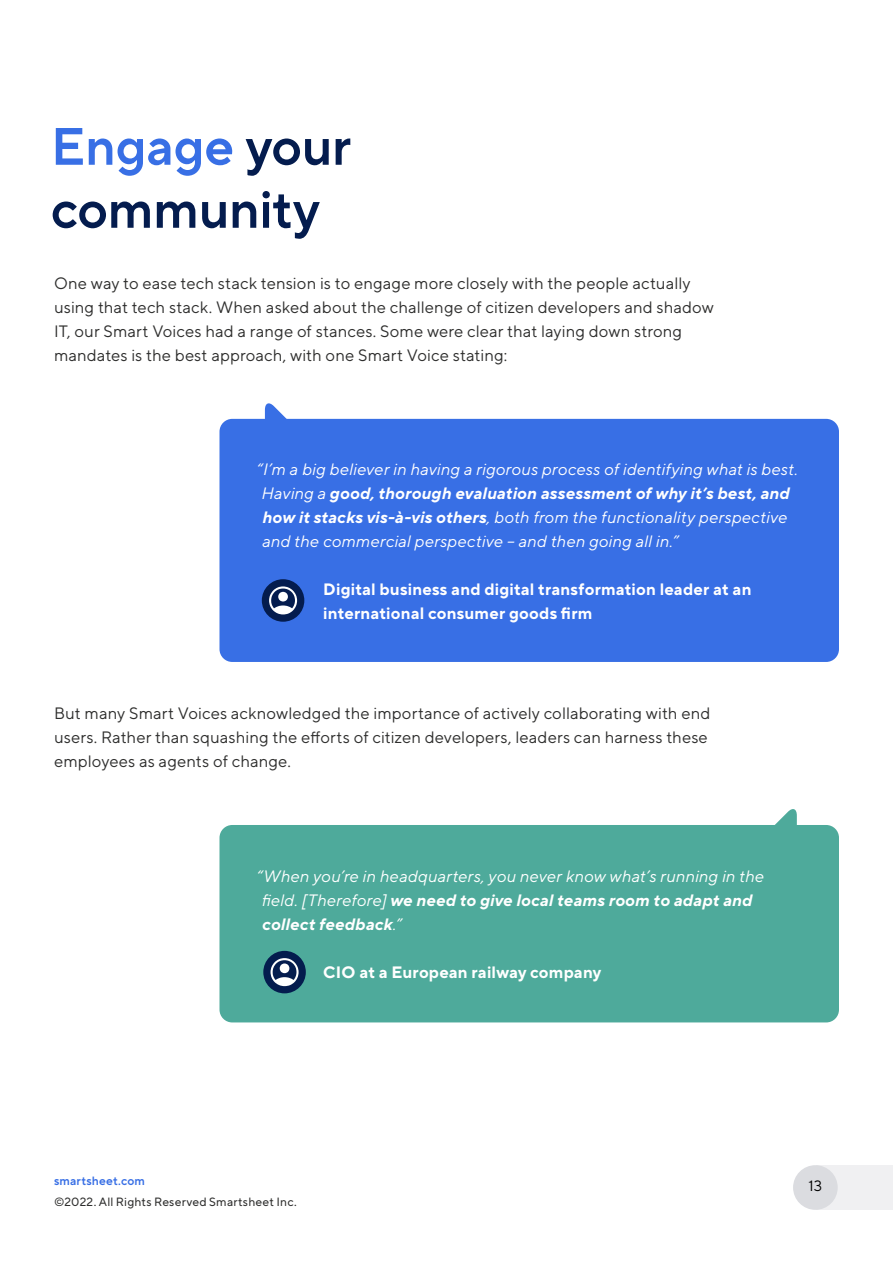
<style>
.page{position:relative;width:893px;height:1263px;background:#fff}
.page>*{position:absolute;margin:0;border:0;box-sizing:border-box;transform-origin:0 0}
.t1{font:600 52.5px/63px "TT Norms Pro";letter-spacing:-.01em;color:#041c4e}
.t2{font:16.5px/24px "TT Norms Pro";letter-spacing:.01em;color:#2e2e2d}
.t3{font:italic 16.5px/24px "TT Norms Pro";letter-spacing:.005em;color:#fff}
.t4{font:700 16.5px/24px "TT Norms Pro";letter-spacing:.01em;color:#fff}
.t5{font:15px "TT Norms Pro";color:#000}
.t6{font:12px "TT Norms Pro";letter-spacing:.015em;color:#2e2e2d}
.t7{font:600 12px "TT Norms Pro";letter-spacing:.015em;color:#386fe5}
.s1{color:#386fe5}
.s2{font-weight:700}
</style>
<div class="page">
<div style="left:816px;top:1165px;width:77px;height:45px;background:#f0f0f2"></div>
<div style="left:793px;top:1165px;width:45px;height:45px;background:#dbdce0;border-radius:50%"></div>
<div style="left:219px;top:419px;width:620px;height:243px;background:#386fe5;border-radius:13px"></div>
<svg style="left:265px;top:403px;width:51px;height:16px"></svg>
<div style="left:262px;top:579px;width:42px;height:43px;background:#041c4e;border-radius:50%"></div>
<svg style="left:269px;top:586px;width:28px;height:28px"></svg>
<div style="left:219px;top:825px;width:620px;height:197px;background:#4eaa9b;border-radius:13px"></div>
<svg style="left:775px;top:809px;width:22px;height:16px"></svg>
<div style="left:263px;top:951px;width:43px;height:42px;background:#041c4e;border-radius:50%"></div>
<svg style="left:271px;top:958px;width:28px;height:28px"></svg>
<p class="t1" style="left:51px;top:111px;width:302px"><span class="s1">Engage</span> your community</p>
<p class="t2" style="left:54px;top:270px;width:661px">One way to ease tech stack tension is to engage more closely with the people actually using that tech stack. When asked about the challenge of citizen developers and shadow IT, our Smart Voices had a range of stances. Some were clear that laying down strong mandates is the best approach, with one Smart Voice stating:</p>
<p class="t3" style="left:256px;top:456px;width:543px">“I’m a big believer in having a rigorous process of identifying what is best.<br>Having a <span class="s2">good, thorough evaluation assessment of why it’s best, and how it stacks vis-à-vis others</span>, both from the functionality perspective and the commercial perspective – and then going all in.”</p>
<p class="t4" style="left:323px;top:576px;width:430px">Digital business and digital transformation leader at an international consumer goods firm</p>
<p class="t2" style="left:54px;top:699px;width:658px">But many Smart Voices acknowledged the importance of actively collaborating with end users. Rather than squashing the efforts of citizen developers, leaders can harness these employees as agents of change.</p>
<p class="t3" style="left:261px;top:862px;width:504px;text-indent:-5px">“When you’re in headquarters, you never know what’s running in the field. [Therefore] <span class="s2">we need to give local teams room to adapt and collect feedback</span>.”</p>
<p class="t4" style="left:323px;top:958px;width:279px">CIO at a European railway company</p>
<p class="t7" style="left:54px;top:1172px;width:93px">smartsheet.com</p>
<p class="t6" style="left:54px;top:1193px;width:244px">©2022. All Rights Reserved Smartsheet Inc.</p>
<p class="t5" style="left:808px;top:1175px;width:15px">13</p>
</div>
